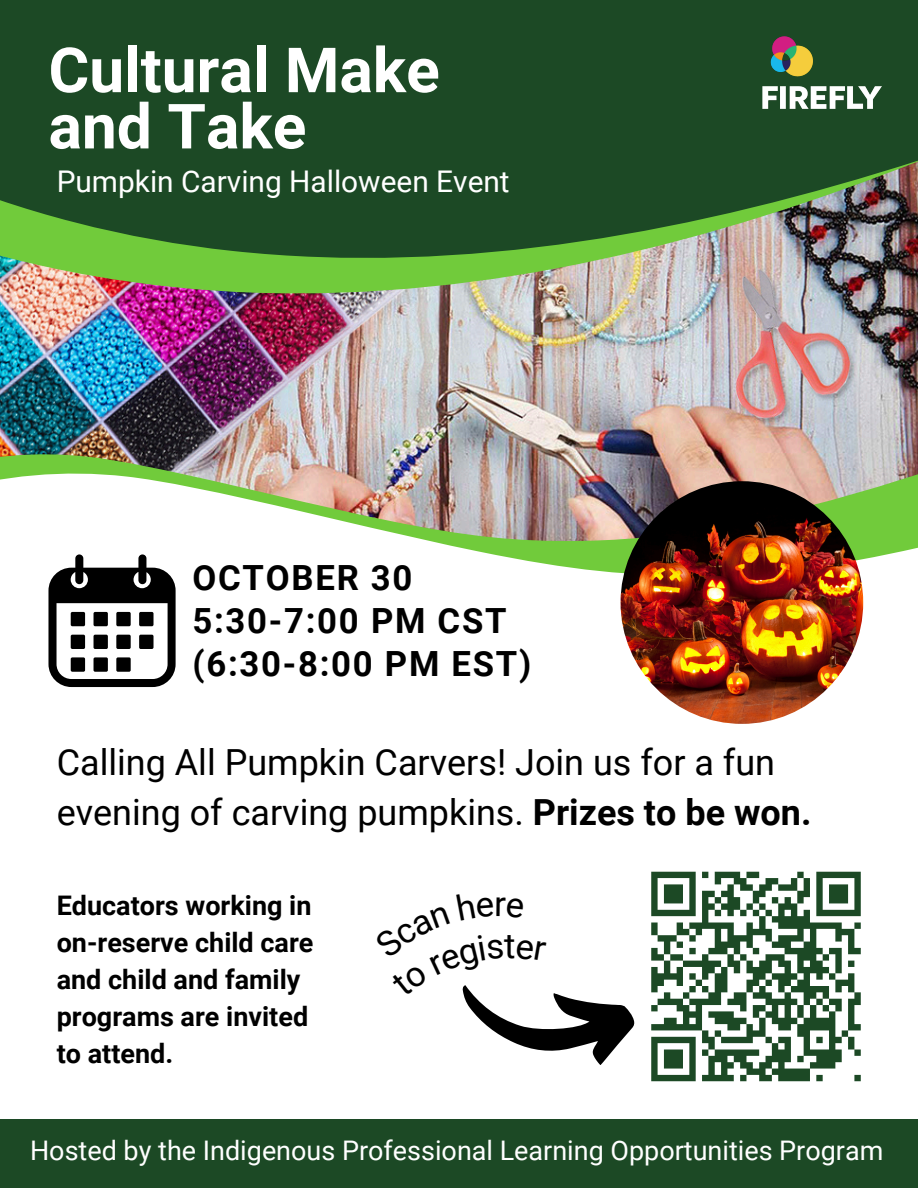
<style>
.page{position:relative;width:918px;height:1188px;background:#fff}
.page>*{position:absolute;margin:0;border:0;box-sizing:border-box;transform-origin:0 0}
.t1{font:700 62.4px/56.2px "Roboto";color:#fff}
.t2{font:36px/49.5px "Roboto";color:#000}
.t3{font:34.95px "Roboto";color:#000}
.t4{font:700 34.65px/43.3px "Roboto";letter-spacing:.05em;color:#000}
.t5{font:29.85px "Roboto";color:#fff}
.t6{font:700 27px/37.2px "Roboto";color:#000}
.t7{font:27px "Roboto";color:#fff}
.s1{font-weight:700}
</style>
<div class="page">
<svg style="left:200px;top:489px;width:718px;height:235px"></svg>
<img style="left:0;top:439px;width:918px;height:50px">
<img style="left:0;top:0;width:918px;height:439px">
<div style="left:0;top:1119px;width:918px;height:69px;background:#1c4925"></div>
<img style="left:756px;top:20px;width:128px;height:128px">
<svg style="left:48px;top:554px;width:128px;height:133px"></svg>
<div style="left:71px;top:612px;width:14px;height:14px;background:#000;border-radius:2px"></div>
<div style="left:71px;top:635px;width:14px;height:14px;background:#000;border-radius:2px"></div>
<div style="left:71px;top:657px;width:14px;height:15px;background:#000;border-radius:2px"></div>
<div style="left:94px;top:612px;width:14px;height:14px;background:#000;border-radius:2px"></div>
<div style="left:94px;top:635px;width:14px;height:14px;background:#000;border-radius:2px"></div>
<div style="left:94px;top:657px;width:14px;height:15px;background:#000;border-radius:2px"></div>
<div style="left:116px;top:612px;width:15px;height:14px;background:#000;border-radius:2px"></div>
<div style="left:116px;top:635px;width:15px;height:14px;background:#000;border-radius:2px"></div>
<div style="left:116px;top:657px;width:15px;height:15px;background:#000;border-radius:2px"></div>
<div style="left:139px;top:612px;width:15px;height:14px;background:#000;border-radius:2px"></div>
<div style="left:139px;top:635px;width:15px;height:14px;background:#000;border-radius:2px"></div>
<img style="left:621px;top:481px;width:242px;height:243px;border-radius:50%">
<svg style="left:651px;top:871px;width:210px;height:211px"></svg>
<svg style="left:462px;top:985px;width:173px;height:80px"></svg>
<p class="t1" style="left:48px;top:43px;width:393px">Cultural Make and Take</p>
<p class="t5" style="left:57px;top:164px;width:455px">Pumpkin Carving Halloween Event</p>
<p class="t4" style="left:192px;top:556px;width:340px">OCTOBER 30<br>5:30-7:00 PM CST (6:30-8:00 PM EST)</p>
<p class="t2" style="left:57px;top:738px;width:756px">Calling All Pumpkin Carvers! Join us for a fun evening of carving pumpkins. <span class="s1">Prizes to be won.</span></p>
<p class="t6" style="left:57px;top:887px;width:258px">Educators working in on-reserve child care and child and family programs are invited to attend.</p>
<p class="t3" style="left:504px;top:925px;width:13px">t</p>
<p class="t7" style="left:30px;top:1134px;width:855px">Hosted by the Indigenous Professional Learning Opportunities Program</p>
</div>
